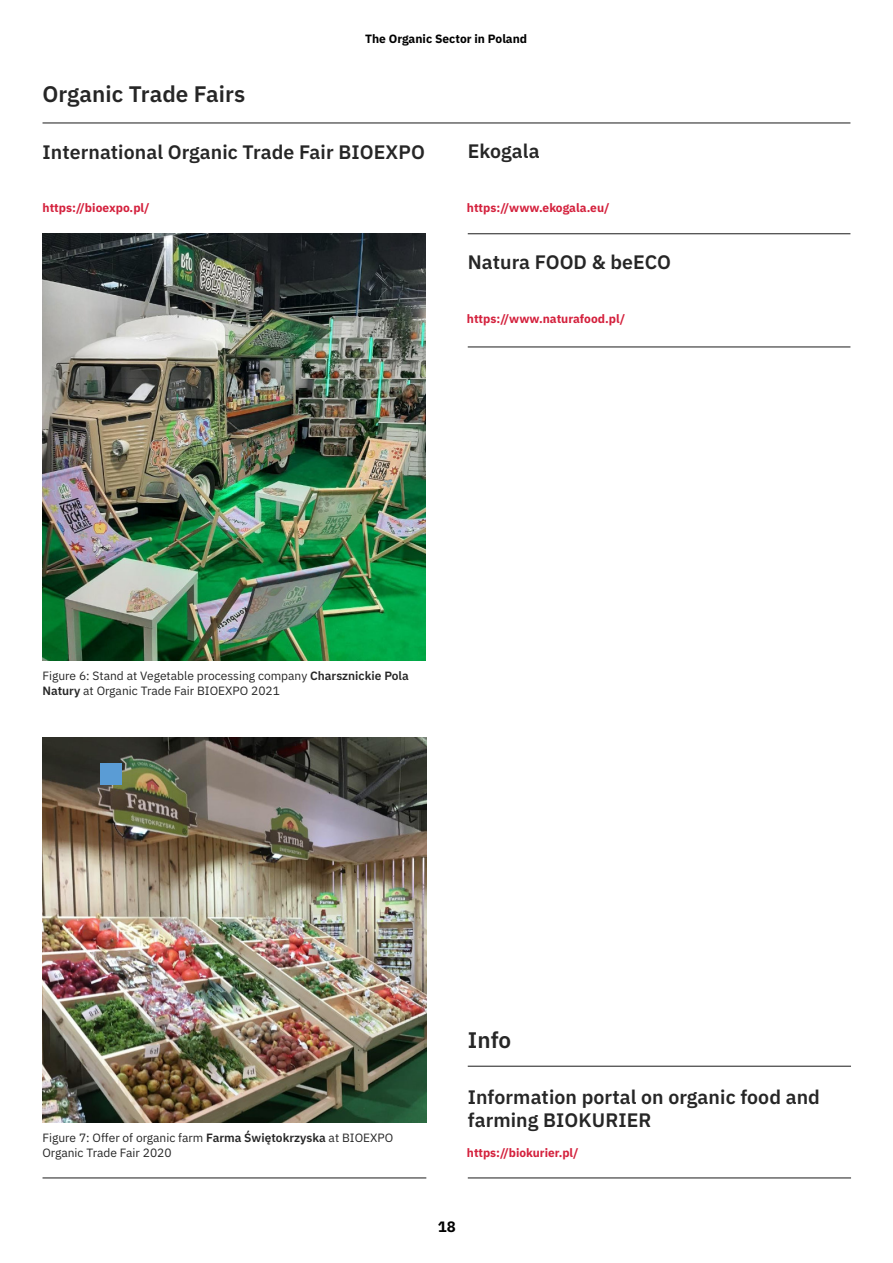
<style>
.page{position:relative;width:893px;height:1263px;background:#fff}
.page>*{position:absolute;margin:0;border:0;box-sizing:border-box;transform-origin:0 0}
.t1{font:600 22.5px "IBM Plex Sans";letter-spacing:.005em;color:#262626}
.t2{font:600 19.5px/22.5px "IBM Plex Sans";letter-spacing:.005em;color:#262626}
.t3{font:700 15px "IBM Plex Sans";color:#000}
.t4{font:12px/15px "IBM Plex Sans";color:#262626}
.t5{font:700 12px "IBM Plex Sans";color:#d4213d}
.t6{font:700 12px "IBM Plex Sans";color:#000}
.s1{font-weight:600}
</style>
<div class="page">
<hr style="left:43px;top:122px;width:807px;height:1px;background:#262626">
<hr style="left:468px;top:233px;width:382px;height:1px;background:#262626">
<hr style="left:468px;top:346px;width:382px;height:1px;background:#262626">
<img style="left:43px;top:234px;width:383px;height:426px">
<img style="left:43px;top:737px;width:383px;height:385px">
<hr style="left:468px;top:1066px;width:383px;height:1px;background:#262626">
<hr style="left:468px;top:1177px;width:383px;height:1px;background:#262626">
<hr style="left:43px;top:1177px;width:383px;height:1px;background:#262626">
<div style="left:101px;top:764px;width:21px;height:21px;background:#5a9cd5"></div>
<h1 class="t1" style="left:43px;top:84px;width:204px">Organic Trade Fairs</h1>
<p class="t6" style="left:365px;top:33px;width:164px">The Organic Sector in Poland</p>
<h2 class="t2" style="left:43px;top:142px;width:384px">International Organic Trade Fair BIOEXPO</h2>
<h2 class="t2" style="left:468px;top:142px;width:73px">Ekogala</h2>
<p class="t5" style="left:43px;top:203px;width:109px">https://bioexpo.pl/</p>
<p class="t5" style="left:467px;top:203px;width:144px">https://www.ekogala.eu/</p>
<h2 class="t2" style="left:468px;top:252px;width:205px">Natura FOOD &amp; beECO</h2>
<p class="t5" style="left:467px;top:314px;width:160px">https://www.naturafood.pl/</p>
<p class="t4" style="left:42px;top:669px;width:368px">Figure 6: Stand at Vegetable processing company <span class="s1">Charsznickie Pola<br>Natury</span> at Organic Trade Fair BIOEXPO 2021</p>
<p class="t4" style="left:42px;top:1131px;width:352px">Figure 7: Offer of organic farm <span class="s1">Farma Świętokrzyska</span> at BIOEXPO<br>Organic Trade Fair 2020</p>
<h1 class="t1" style="left:468px;top:1030px;width:45px">Info</h1>
<h2 class="t2" style="left:468px;top:1088px;width:354px">Information portal on organic food and farming BIOKURIER</h2>
<p class="t5" style="left:467px;top:1147px;width:113px">https://biokurier.pl/</p>
<p class="t3" style="left:438px;top:1220px;width:19px">18</p>
</div>
